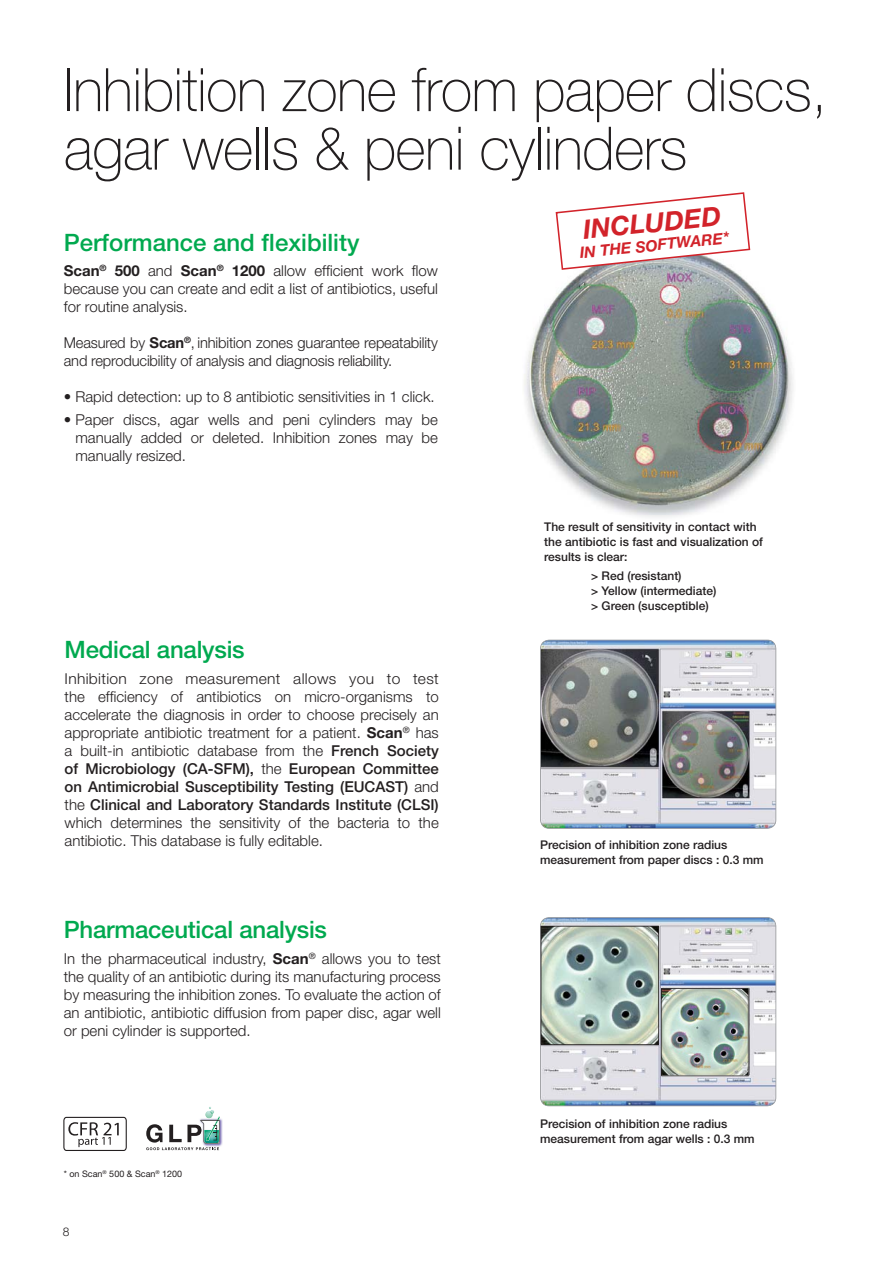
<style>
.page{position:relative;width:893px;height:1263px;background:#fff}
.page>*{position:absolute;margin:0;border:0;box-sizing:border-box;transform-origin:0 0}
.t1{font:100 60px/58.5px "Helvetica Neue";letter-spacing:-.01em;color:#231f20}
.t2{font:italic 700 26.4px "Helvetica Neue";color:#d2232a}
.t3{font:500 24px "Helvetica Neue";letter-spacing:-.01em;color:#00a94f}
.t4{font:italic 700 15.6px "Helvetica Neue";color:#d2232a}
.t5{font:300 15px/18px "Helvetica Neue";color:#231f20;text-align:justify}
.t6{font:300 15px/18px "Helvetica Neue";color:#231f20;text-align:justify;scale:1.04 1}
.t7{font:500 12px/15px "Helvetica Neue";color:#231f20}
.t8{font:300 12px "Helvetica Neue";color:#231f20}
.t9{font:9px "Helvetica Neue";color:#231f20}
.s1{font-weight:700}
.s2{font-weight:500}
</style>
<div class="page">
<img style="left:524px;top:248px;width:269px;height:266px">
<img style="left:540px;top:640px;width:236px;height:189px">
<img style="left:540px;top:917px;width:236px;height:189px">
<svg style="left:556px;top:192px;width:194px;height:78px"></svg>
<svg style="left:63px;top:1116px;width:64px;height:35px"></svg>
<img style="left:220px;top:1118px;width:3px;height:28px">
<svg style="left:146px;top:1107px;width:74px;height:43px"></svg>
<h1 class="t1" style="left:64px;top:66px;width:765px">Inhibition zone from paper discs, agar wells &amp; peni cylinders</h1>
<h2 class="t2" style="left:582px;top:221px;width:140px;rotate:-6deg">INCLUDED</h2>
<h3 class="t3" style="left:64px;top:234px;width:297px">Performance and flexibility</h3>
<p class="t4" style="left:579px;top:247px;width:152px;rotate:-6deg">IN THE SOFTWARE*</p>
<p class="t5" style="left:64px;top:263px;width:376px"><span class="s1">Scan</span><sup>®</sup> <span class="s1">500</span> and <span class="s1">Scan</span><sup>®</sup> <span class="s1">1200</span> allow efficient work flow because you can create and edit a list of antibiotics, useful for routine analysis.</p>
<p class="t5" style="left:64px;top:335px;width:376px">Measured by <span class="s1">Scan</span><sup>®</sup>, inhibition zones guarantee repeatability and reproducibility of analysis and diagnosis reliability.</p>
<p class="t5" style="left:64px;top:389px;width:372px">• Rapid detection: up to 8 antibiotic sensitivities in 1 click.</p>
<p class="t5" style="left:75px;top:412px;width:364px;text-indent:-12px">• Paper discs, agar wells and peni cylinders may be manually added or deleted. Inhibition zones may be manually resized.</p>
<h3 class="t3" style="left:65px;top:641px;width:182px">Medical analysis</h3>
<p class="t6" style="left:65px;top:671px;width:361px">Inhibition zone measurement allows you to test the efficiency of antibiotics on micro-organisms to accelerate the diagnosis in order to choose precisely an appropriate antibiotic treatment for a patient. <span class="s1">Scan</span><sup>®</sup> has a built-in antibiotic database from the <span class="s2">French Society of Microbiology (CA-SFM),</span> the <span class="s2">European Committee on Antimicrobial Susceptibility Testing (EUCAST)</span> and the <span class="s2">Clinical and Laboratory Standards Institute (CLSI) </span>which determines the sensitivity of the bacteria to the antibiotic. This database is fully editable.</p>
<h3 class="t3" style="left:64px;top:921px;width:265px">Pharmaceutical analysis</h3>
<p class="t5" style="left:64px;top:951px;width:379px">In the pharmaceutical industry, <span class="s1">Scan</span><sup>®</sup> allows you to test the quality of an antibiotic during its manufacturing process by measuring the inhibition zones. To evaluate the action of an antibiotic, antibiotic diffusion from paper disc, agar well or peni cylinder is supported.</p>
<p class="t9" style="left:64px;top:1170px;width:120px">* on Scan<sup>®</sup> 500 &amp; Scan<sup>®</sup> 1200</p>
<p class="t8" style="left:63px;top:1227px;width:8px">8</p>
<p class="t7" style="left:544px;top:520px;width:220px">The result of sensitivity in contact with the antibiotic is fast and visualization of results is clear:</p>
<p class="t7" style="left:591px;top:569px;width:127px">&gt; Red (resistant)<br>&gt; Yellow (intermediate) &gt; Green (susceptible)</p>
<p class="t7" style="left:540px;top:839px;width:225px">Precision of inhibition zone radius measurement from paper discs : 0.3 mm</p>
<p class="t7" style="left:540px;top:1118px;width:216px">Precision of inhibition zone radius measurement from agar wells : 0.3 mm</p>
</div>
